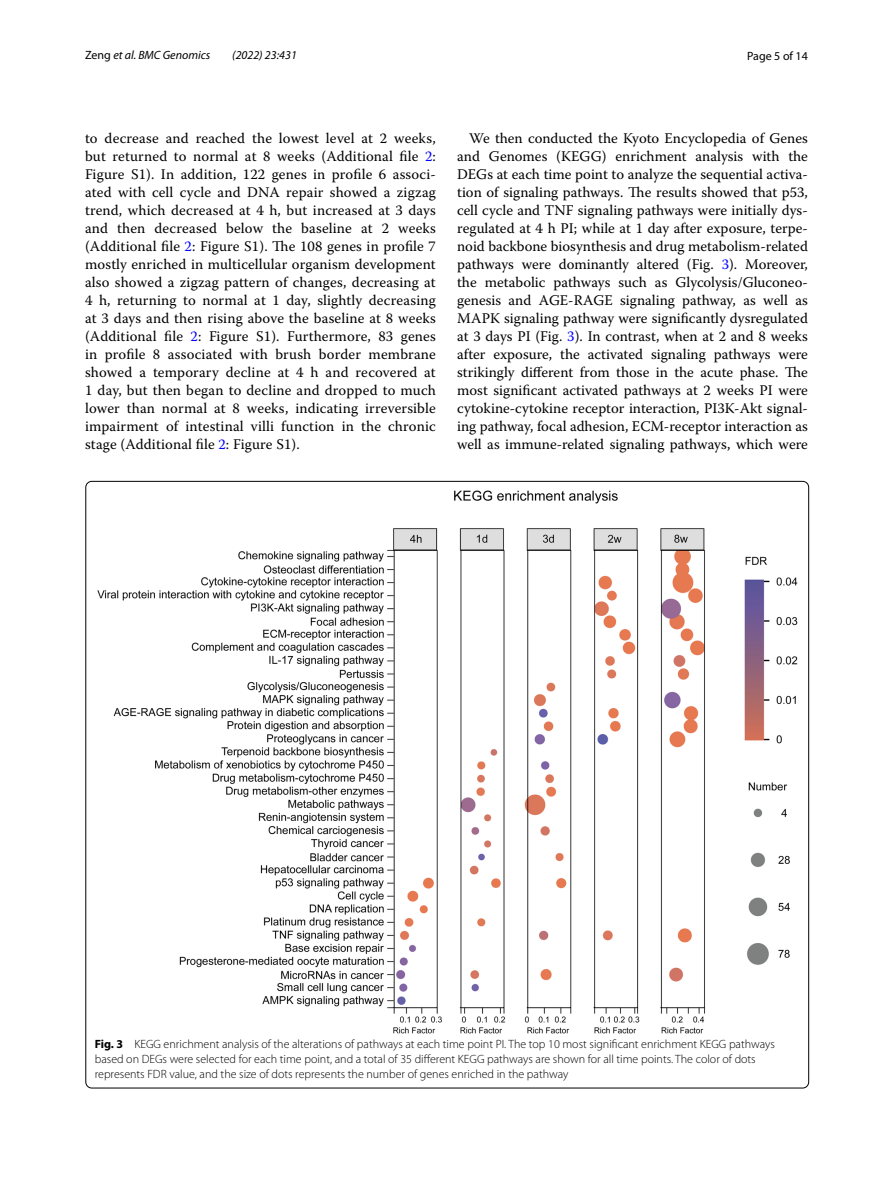
<style>
.page{position:relative;width:893px;height:1187px;background:#fff}
.page>*{position:absolute;margin:0;border:0;box-sizing:border-box;transform-origin:0 0}
.t1{font:14.7px/18px "Warnock Pro";letter-spacing:.005em;color:#000;text-align:justify}
.t2{font:300 12px/15px "Myriad Pro";color:#000}
.t3{font:italic 12px "Myriad Pro";color:#000}
.t4{font:12px "Myriad Pro";color:#000}
.s1{font-style:normal}
.s2{color:#00f}
.s3{font-weight:700}
</style>
<div class="page">
<img style="left:97px;top:490px;width:700px;height:542px">
<p class="t3" style="left:85px;top:48px;width:127px"><span class="s1">Zeng</span> et al. BMC Genomics</p>
<p class="t3" style="left:232px;top:48px;width:66px">(2022) 23:431</p>
<p class="t4" style="left:747px;top:48px;width:62px">Page 5 of 14</p>
<p class="t1" style="left:85px;top:128px;width:352px">to decrease and reached the lowest level at 2 weeks, but returned to normal at 8 weeks (Additional file <span class="s2">2</span>:<br>Figure S1). In addition, 122 genes in profile 6 associ&shy;ated with cell cycle and DNA repair showed a zigzag trend, which decreased at 4 h, but increased at 3 days and then decreased below the baseline at 2 weeks (Additional file <span class="s2">2</span>: Figure S1). The 108 genes in profile 7 mostly enriched in multicellular organism development also showed a zigzag pattern of changes, decreasing at 4 h, returning to normal at 1 day, slightly decreasing at 3 days and then rising above the baseline at 8 weeks (Additional file <span class="s2">2</span>: Figure S1). Furthermore, 83 genes in profile 8 associated with brush border membrane showed a temporary decline at 4 h and recovered at 1 day, but then began to decline and dropped to much lower than normal at 8 weeks, indicating irreversible impairment of intestinal villi function in the chronic stage (Additional file <span class="s2">2</span>: Figure S1).</p>
<p class="t1" style="left:457px;top:128px;width:352px;text-indent:12px">We then conducted the Kyoto Encyclopedia of Genes and Genomes (KEGG) enrichment analysis with the DEGs at each time point to analyze the sequential activa&shy;tion of signaling pathways. The results showed that p53, cell cycle and TNF signaling pathways were initially dys&shy;regulated at 4 h PI; while at 1 day after exposure, terpe&shy;noid backbone biosynthesis and drug metabolism-related pathways were dominantly altered (Fig. <span class="s2">3</span>). Moreover, the metabolic pathways such as Glycolysis/Gluconeo&shy;genesis and AGE-RAGE signaling pathway, as well as MAPK signaling pathway were significantly dysregulated at 3 days PI (Fig. <span class="s2">3</span>). In contrast, when at 2 and 8 weeks after exposure, the activated signaling pathways were strikingly different from those in the acute phase. The most significant activated pathways at 2 weeks PI were cytokine-cytokine receptor interaction, PI3K-Akt signal&shy;ing pathway, focal adhesion, ECM-receptor interaction as well as immune-related signaling pathways, which were</p>
<p class="t2" style="left:95px;top:1036px;width:682px"><span class="s3">Fig. 3</span> KEGG enrichment analysis of the alterations of pathways at each time point PI. The top 10 most significant enrichment KEGG pathways based on DEGs were selected for each time point, and a total of 35 different KEGG pathways are shown for all time points. The color of dots represents FDR value, and the size of dots represents the number of genes enriched in the pathway</p>
</div>
